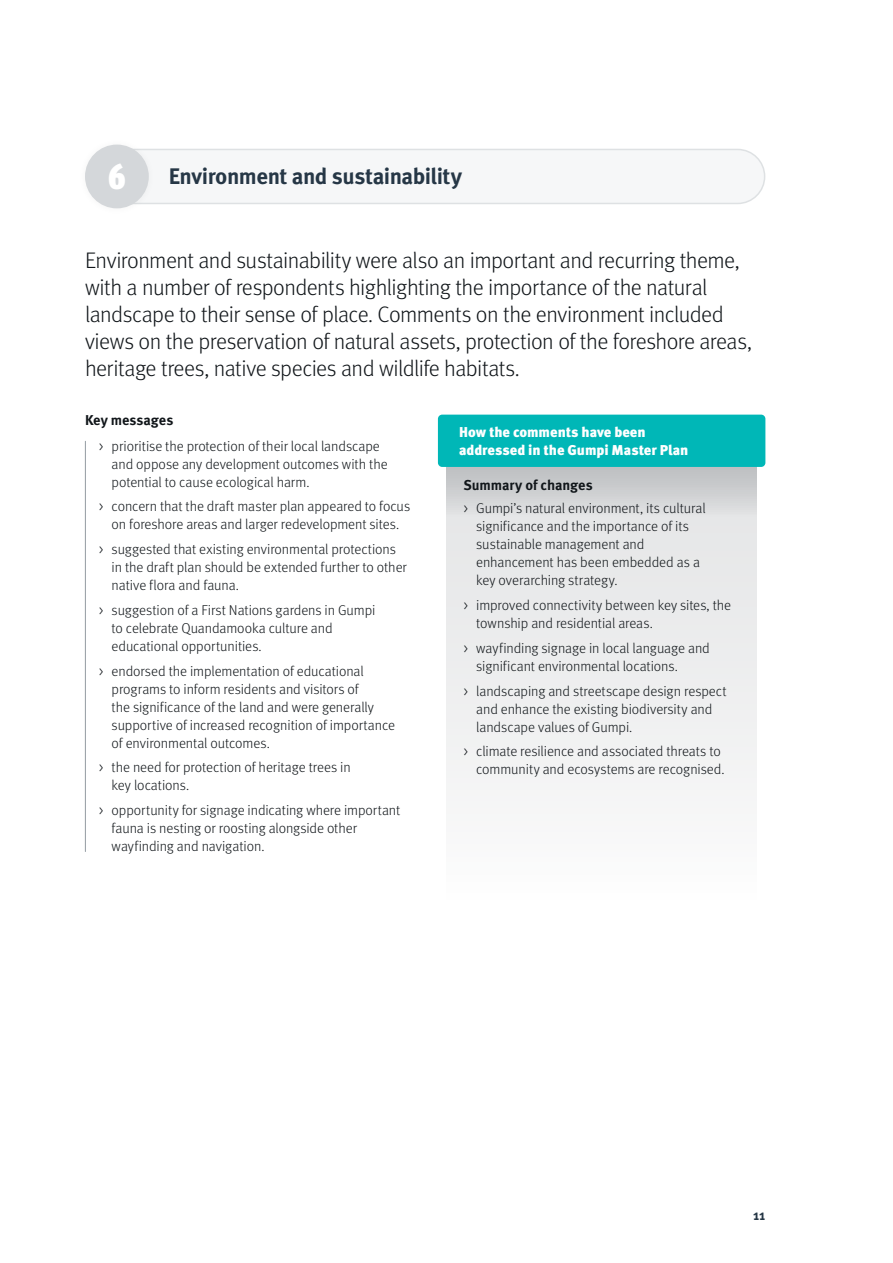
<style>
.page{position:relative;width:893px;height:1263px;background:#fff}
.page>*{position:absolute;margin:0;border:0;box-sizing:border-box;transform-origin:0 0}
.t1{font:300 22.5px/27px "Meta Pro";letter-spacing:-.025em;color:#11161a}
.t2{font:700 22.5px "Meta Pro";letter-spacing:-.025em;color:#263746}
.t3{font:300 14.25px/18px "Meta Pro";letter-spacing:-.005em;color:#11161a}
.t4{font:900 14.25px/18px "Meta Pro";letter-spacing:-.01em;color:#fff}
.t5{font:700 14.25px "Meta Pro";letter-spacing:-.005em;color:#11161a}
.t6{font:700 14.25px "Meta Pro";color:#263746}
.s1{font-family:"Meta Headline Pro Comp";font-weight:900;font-size:36px;color:#fff}
</style>
<div class="page">
<div style="left:106px;top:149px;width:659px;height:54px;background:#f6f7f8;border-radius:27px"></div>
<div style="left:105px;top:149px;width:660px;height:55px;border:2px solid #dee1e3;border-radius:27px"></div>
<div style="left:78px;top:137px;width:79px;height:79px;background:#000;opacity:.05"></div>
<div style="left:85px;top:145px;width:64px;height:63px;background:#d4d7da;border-radius:50%"></div>
<hr style="left:85px;top:441px;width:1px;height:410px;background:#939ba2">
<svg style="left:446px;top:467px;width:311px;height:323px"></svg>
<div style="left:438px;top:415px;width:327px;height:52px;background:#00b7b7;border-radius:4px"></div>
<h1 class="t2" style="left:108px;top:158px;width:355px"><span class="s1">6</span> Environment and sustainability</h1>
<p class="t1" style="left:85px;top:246px;width:669px">Environment and sustainability were also an important and recurring theme, with a number of respondents highlighting the importance of the natural landscape to their sense of place. Comments on the environment included views on the preservation of natural assets, protection of the foreshore areas, heritage trees, native species and wildlife habitats.</p>
<p class="t5" style="left:85px;top:408px;width:90px">Key messages</p>
<p class="t3" style="left:112px;top:436px;width:278px;text-indent:-13px">&gt; prioritise the protection of their local landscape and oppose any development outcomes with the potential to cause ecological harm.</p>
<p class="t3" style="left:99px;top:497px;width:313px;text-align:center">&gt; concern that the draft master plan appeared to focus on foreshore areas and larger redevelopment sites.</p>
<p class="t3" style="left:112px;top:539px;width:297px;text-indent:-13px">&gt; suggested that existing environmental protections in the draft plan should be extended further to other native flora and fauna.</p>
<p class="t3" style="left:112px;top:600px;width:265px;text-indent:-13px">&gt; suggestion of a First Nations gardens in Gumpi to celebrate Quandamooka culture and educational opportunities.</p>
<p class="t3" style="left:112px;top:661px;width:285px;text-indent:-13px">&gt; endorsed the implementation of educational programs to inform residents and visitors of<br>the significance of the land and were generally supportive of increased recognition of importance of environmental outcomes.</p>
<p class="t3" style="left:112px;top:758px;width:241px;text-indent:-13px">&gt; the need for protection of heritage trees in key locations.</p>
<p class="t3" style="left:112px;top:800px;width:290px;text-indent:-13px">&gt; opportunity for signage indicating where important fauna is nesting or roosting alongside other wayfinding and navigation.</p>
<p class="t4" style="left:459px;top:422px;width:231px">How the comments have been addressed in the Gumpi Master Plan</p>
<p class="t5" style="left:463px;top:474px;width:131px">Summary of changes</p>
<p class="t3" style="left:476px;top:499px;width:231px;text-indent:-13px">&gt; Gumpi’s natural environment, its cultural significance and the importance of its sustainable management and enhancement has been embedded as a key overarching strategy.</p>
<p class="t3" style="left:476px;top:595px;width:257px;text-indent:-13px">&gt; improved connectivity between key sites, the township and residential areas.</p>
<p class="t3" style="left:476px;top:638px;width:235px;text-indent:-13px">&gt; wayfinding signage in local language and significant environmental locations.</p>
<p class="t3" style="left:476px;top:681px;width:252px;text-indent:-13px">&gt; landscaping and streetscape design respect and enhance the existing biodiversity and landscape values of Gumpi.</p>
<p class="t3" style="left:463px;top:742px;width:263px;text-align:right">&gt; climate resilience and associated threats to community and ecosystems are recognised.</p>
<p class="t6" style="left:753px;top:1204px;width:14px">11</p>
</div>
